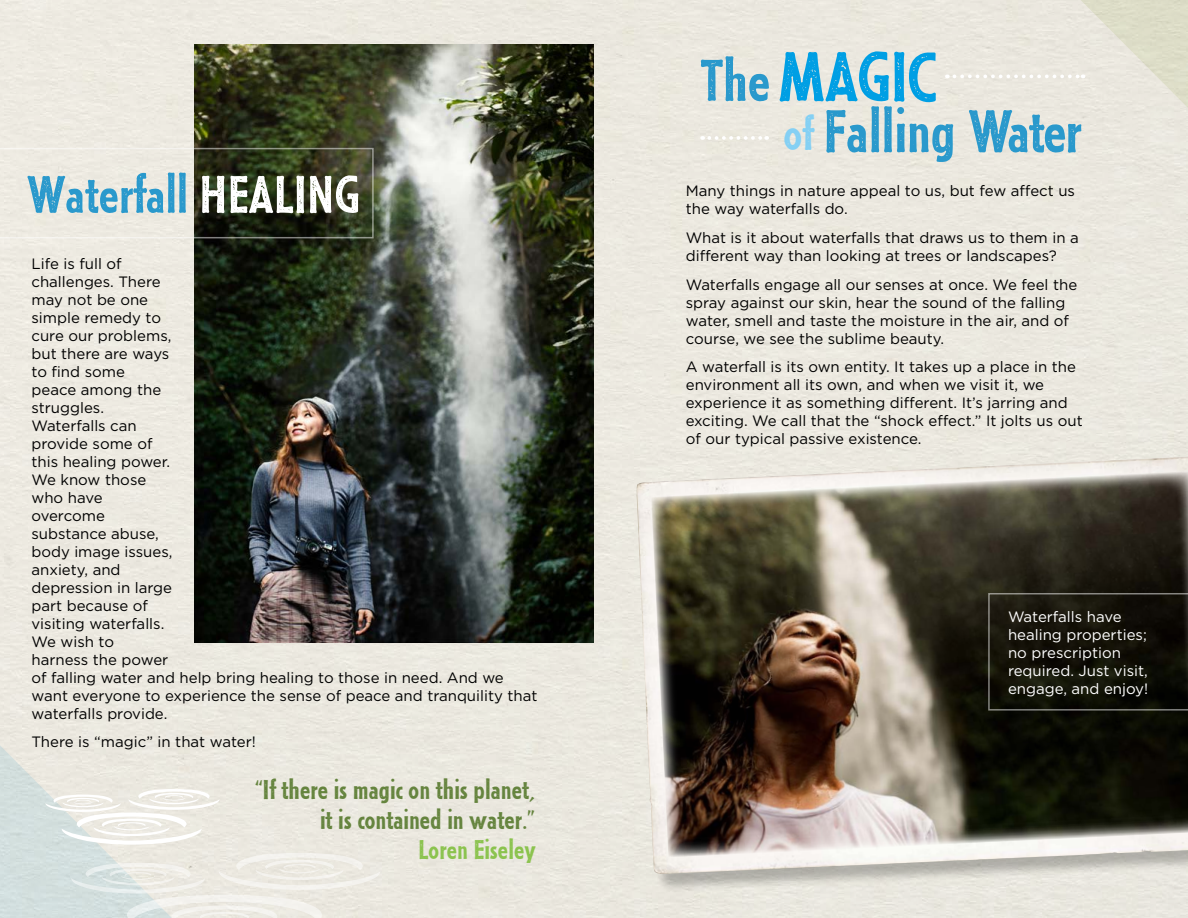
<style>
.page{position:relative;width:1188px;height:918px;background:#ebe8df}
.page>*{position:absolute;margin:0;border:0;box-sizing:border-box;transform-origin:0 0}
.t1{font:69.75px "Rustic Jack Regular 2";letter-spacing:-.01em;color:#009fe4}
.t2{font:60.15px "Rustic Jack Regular 2";color:#2a99cc}
.t3{font:52.5px "Rustic Jack Regular 2";color:#2a99cc}
.t4{font:27px/30px "Rustic Jack Regular 2";color:#65843e;text-align:right}
.t5{font:27px "Rustic Jack Regular 2";color:#8bc34e}
.t6{font:15px/18px "Gotham";color:#000}
.t7{font:15px/18px "Gotham";color:#fff}
.s1{color:#fff}
.s2{font-size:58.5px;color:#2a99cc}
.s3{font-size:46.95px;color:#84d0f4}
</style>
<div class="page">
<img style="left:195px;top:44px;width:399px;height:599px">
<div style="left:638px;top:458px;width:550px;height:435px;background:#000;opacity:.25"></div>
<img style="left:636px;top:457px;width:552px;height:417px">
<img style="left:651px;top:471px;width:537px;height:387px">
<svg style="left:988px;top:593px;width:200px;height:118px;background:#17160d"></svg>
<svg style="left:0;top:745px;width:380px;height:173px;background:#e7e7e1"></svg>
<svg style="left:0;top:148px;width:374px;height:90px;background:#919383"></svg>
<svg style="left:954px;top:0;width:234px;height:108px;background:#e7e5d9"></svg>
<svg style="left:709px;top:136px;width:58px;height:4px"></svg>
<h3 class="t3" style="left:27px;top:161px;width:334px">Waterfall <span class="s1">HEALING</span></h3>
<p class="t6" style="left:32px;top:254px;width:507px">Life is full of<br>challenges. There<br>may not be one<br>simple remedy to<br>cure our problems,<br>but there are ways<br>to find some<br>peace among the<br>struggles.<br>Waterfalls can<br>provide some of<br>this healing power.<br>We know those<br>who have<br>overcome<br>substance abuse,<br>body image issues,<br>anxiety, and<br>depression in large<br>part because of<br>visiting waterfalls.<br>We wish to<br>harness the power<br>of falling water and help bring healing to those in need. And we want everyone to experience the sense of peace and tranquility that waterfalls provide.</p>
<p class="t6" style="left:32px;top:733px;width:226px">There is “magic” in that water!</p>
<h3 class="t4" style="left:254px;top:774px;width:283px">“If there is magic on this planet, it is contained in water.”</h3>
<h3 class="t5" style="left:418px;top:832px;width:119px">Loren Eiseley</h3>
<h1 class="t1" style="left:700px;top:32px;width:238px"><span class="s2">The</span>MAGIC</h1>
<h2 class="t2" style="left:783px;top:93px;width:300px"><span class="s3">of</span> Falling Water</h2>
<p class="t6" style="left:686px;top:181px;width:391px">Many things in nature appeal to us, but few affect us the way waterfalls do.</p>
<p class="t6" style="left:686px;top:228px;width:394px">What is it about waterfalls that draws us to them in a different way than looking at trees or landscapes?</p>
<p class="t6" style="left:686px;top:275px;width:393px">Waterfalls engage all our senses at once. We feel the spray against our skin, hear the sound of the falling water, smell and taste the moisture in the air, and of course, we see the sublime beauty.</p>
<p class="t6" style="left:686px;top:358px;width:398px">A waterfall is its own entity. It takes up a place in the environment all its own, and when we visit it, we experience it as something different. It’s jarring and exciting. We call that the “shock effect.” It jolts us out of our typical passive existence.</p>
<p class="t7" style="left:1008px;top:607px;width:142px">Waterfalls have healing properties; no prescription required. Just visit, engage, and enjoy!</p>
</div>
